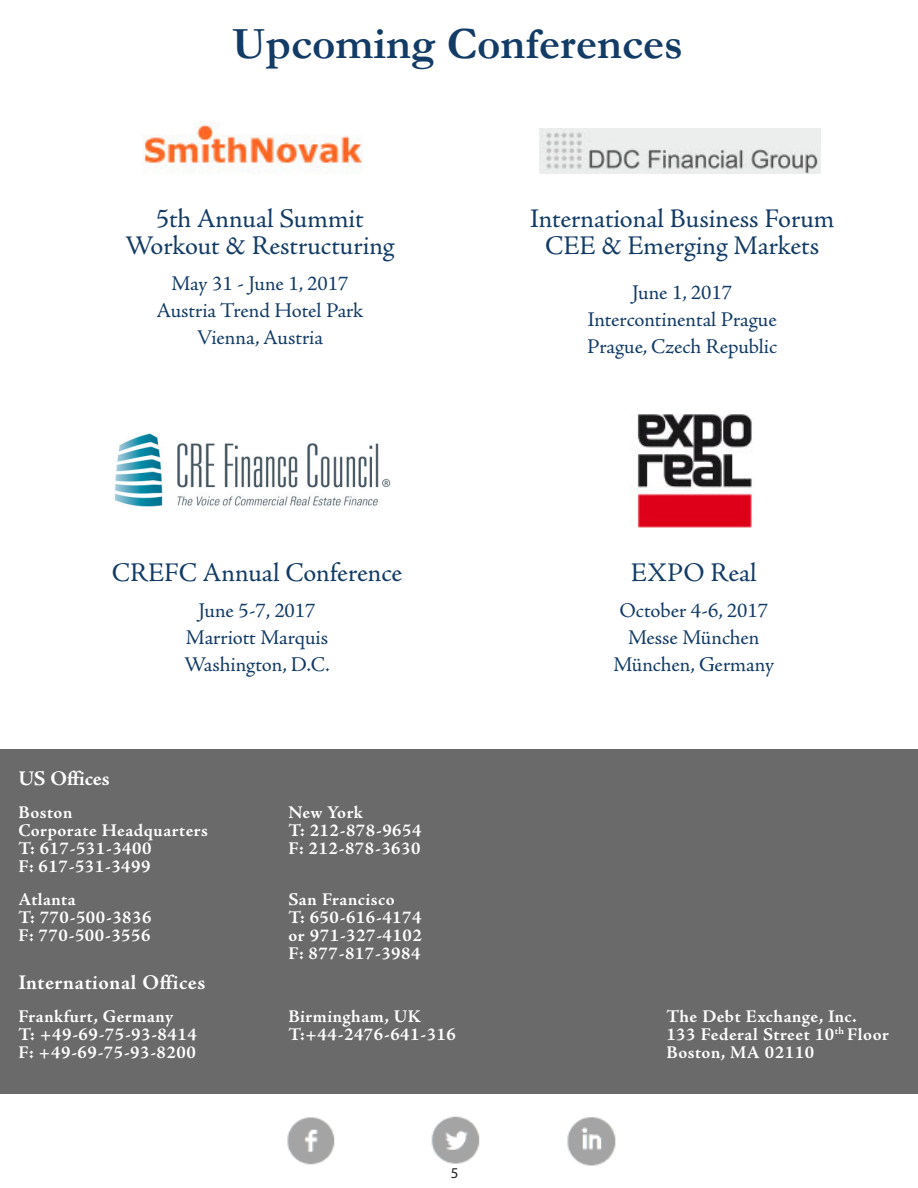
<style>
.page{position:relative;width:918px;height:1188px;background:#fff}
.page>*{position:absolute;margin:0;border:0;box-sizing:border-box;transform-origin:0 0}
.t1{font:700 45px "Garamond";color:#123b66}
.t2{font:27px/27px "Adobe Jenson Pro";letter-spacing:-.005em;color:#123b66;text-align:center}
.t3{font:21px "Adobe Jenson Pro";letter-spacing:-.005em;color:#123b66}
.t4{font:700 21px "Adobe Jenson Pro";letter-spacing:.025em;color:#fff}
.t5{font:700 21px "Adobe Jenson Pro";letter-spacing:-.005em;color:#fff}
.t6{font:700 18px "Adobe Jenson Pro";letter-spacing:.03em;color:#fff}
.t7{font:15px "Myriad Pro";color:#231f20}
</style>
<div class="page">
<img style="left:142px;top:122px;width:221px;height:52px">
<img style="left:539px;top:128px;width:281px;height:46px">
<img style="left:114px;top:433px;width:277px;height:74px">
<img style="left:631px;top:414px;width:121px;height:114px">
<img style="left:287px;top:1117px;width:48px;height:48px">
<img style="left:567px;top:1117px;width:49px;height:49px">
<img style="left:431px;top:1116px;width:49px;height:48px">
<div style="left:0;top:750px;width:918px;height:344px;background:#696a69"></div>
<p class="t1" style="left:232px;top:13px;width:452px">Upcoming Conferences</p>
<p class="t2" style="left:125px;top:205px;width:271px">5th Annual Summit<br>Workout &amp; Restructuring</p>
<p class="t3" style="left:171px;top:271px;width:179px">May 31 - June 1, 2017</p>
<p class="t3" style="left:156px;top:298px;width:208px">Austria Trend Hotel Park</p>
<p class="t3" style="left:197px;top:325px;width:128px">Vienna, Austria</p>
<p class="t2" style="left:112px;top:560px;width:292px">CREFC Annual Conference</p>
<p class="t3" style="left:199px;top:599px;width:118px">June 5-7, 2017</p>
<p class="t3" style="left:186px;top:626px;width:144px">Marriott Marquis</p>
<p class="t3" style="left:184px;top:653px;width:147px">Washington, D.C.</p>
<p class="t2" style="left:530px;top:205px;width:306px">International Business Forum<br>CEE &amp; Emerging Markets</p>
<p class="t3" style="left:632px;top:280px;width:101px">June 1, 2017</p>
<p class="t3" style="left:588px;top:307px;width:191px">Intercontinental Prague</p>
<p class="t3" style="left:587px;top:334px;width:191px">Prague, Czech Republic</p>
<p class="t2" style="left:631px;top:560px;width:127px">EXPO Real</p>
<p class="t3" style="left:620px;top:599px;width:150px">October 4-6, 2017</p>
<p class="t3" style="left:628px;top:626px;width:133px">Messe München</p>
<p class="t3" style="left:613px;top:653px;width:162px">München, Germany</p>
<p class="t5" style="left:18px;top:766px;width:93px">US Offices</p>
<p class="t6" style="left:18px;top:802px;width:56px">Boston</p>
<p class="t6" style="left:288px;top:802px;width:76px">New York</p>
<p class="t6" style="left:18px;top:820px;width:191px">Corporate Headquarters</p>
<p class="t6" style="left:288px;top:820px;width:135px">T: 212-878-9654</p>
<p class="t6" style="left:18px;top:838px;width:135px">T: 617-531-3400</p>
<p class="t6" style="left:288px;top:838px;width:134px">F: 212-878-3630</p>
<p class="t6" style="left:18px;top:856px;width:134px">F: 617-531-3499</p>
<p class="t6" style="left:18px;top:889px;width:59px">Atlanta</p>
<p class="t6" style="left:288px;top:889px;width:108px">San Francisco</p>
<p class="t6" style="left:18px;top:907px;width:135px">T: 770-500-3836</p>
<p class="t6" style="left:288px;top:907px;width:135px">T: 650-616-4174</p>
<p class="t6" style="left:18px;top:925px;width:134px">F: 770-500-3556</p>
<p class="t6" style="left:288px;top:925px;width:135px">or 971-327-4102</p>
<p class="t6" style="left:288px;top:943px;width:134px">F: 877-817-3984</p>
<p class="t4" style="left:18px;top:970px;width:189px">International Offices</p>
<p class="t6" style="left:18px;top:1006px;width:156px">Frankfurt, Germany</p>
<p class="t6" style="left:288px;top:1006px;width:134px">Birmingham, UK</p>
<p class="t6" style="left:666px;top:1006px;width:192px">The Debt Exchange, Inc.</p>
<p class="t6" style="left:18px;top:1024px;width:180px">T: +49-69-75-93-8414</p>
<p class="t6" style="left:288px;top:1024px;width:169px">T:+44-2476-641-316</p>
<p class="t6" style="left:666px;top:1024px;width:224px">133 Federal Street 10<sup>th</sup> Floor</p>
<p class="t6" style="left:18px;top:1042px;width:179px">F: +49-69-75-93-8200</p>
<p class="t6" style="left:666px;top:1042px;width:149px">Boston, MA 02110</p>
<p class="t7" style="left:451px;top:1164px;width:9px">5</p>
</div>
